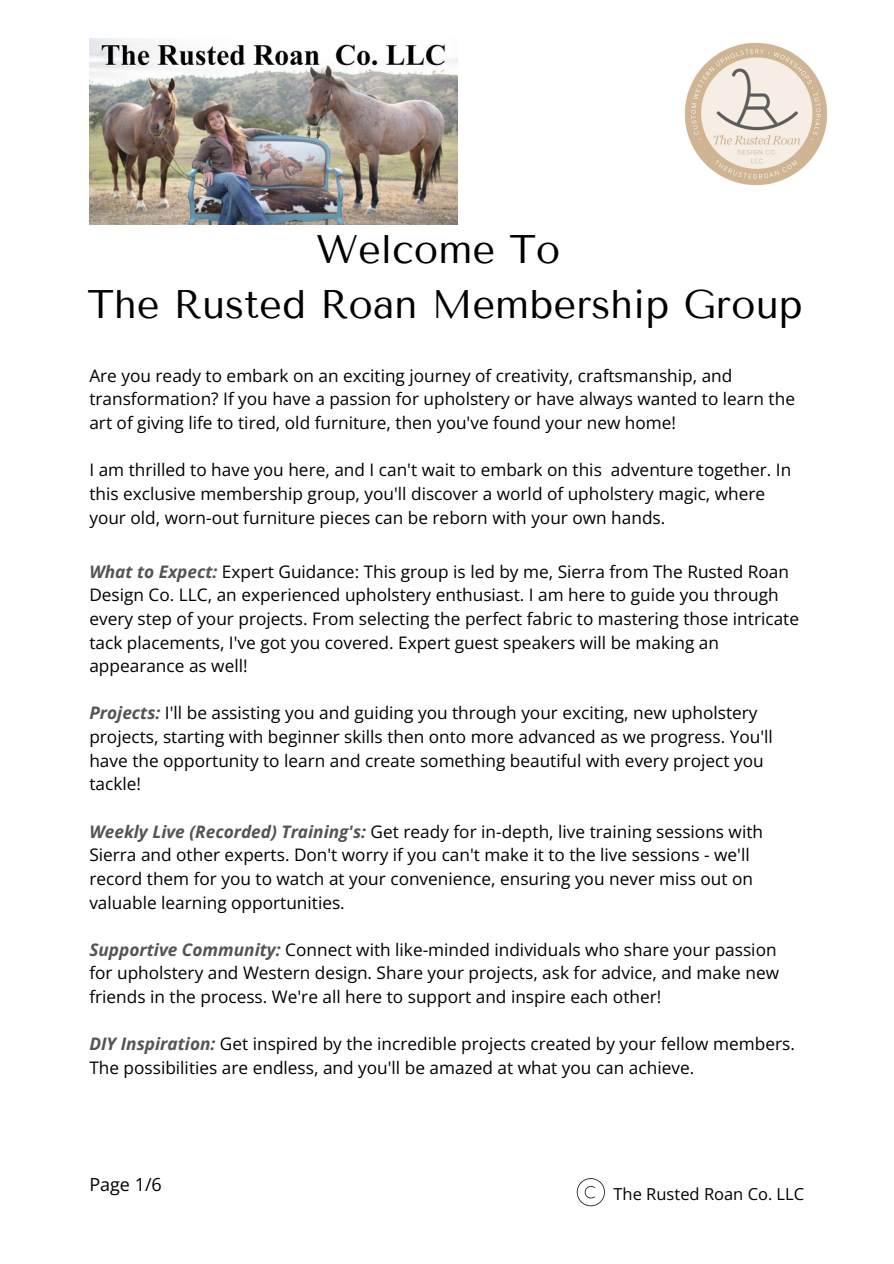
<style>
.page{position:relative;width:894px;height:1264px;background:#fff}
.page>*{position:absolute;margin:0;border:0;box-sizing:border-box;transform-origin:0 0}
.t1{font:39.75px/55.2px "Tenor Sans";color:#000;text-align:center}
.t2{font:18px "Open Sans";color:#000}
.t3{font:17.25px/23.7px "Open Sans";color:#000}
.t4{font:16.5px "Open Sans";color:#000}
.s1{font-weight:700;font-style:italic;color:#545454}
</style>
<div class="page">
<svg style="left:576px;top:1178px;width:28px;height:28px"></svg>
<img style="left:684px;top:42px;width:144px;height:144px">
<img style="left:89px;top:38px;width:368px;height:187px">
<p class="t1" style="left:88px;top:222px;width:716px">Welcome To<br>The Rusted Roan Membership Group</p>
<p class="t3" style="left:89px;top:363px;width:707px">Are you ready to embark on an exciting journey of creativity, craftsmanship, and transformation? If you have a passion for upholstery or have always wanted to learn the art of giving life to tired, old furniture, then you've found your new home!</p>
<p class="t3" style="left:89px;top:458px;width:703px">I am thrilled to have you here, and I can't wait to embark on this adventure together. In this exclusive membership group, you'll discover a world of upholstery magic, where your old, worn-out furniture pieces can be reborn with your own hands.</p>
<h1 class="t3" style="left:89px;top:559px;width:711px"><span class="s1">What to Expect:</span> Expert Guidance: This group is led by me, Sierra from The Rusted Roan Design Co. LLC, an experienced upholstery enthusiast. I am here to guide you through every step of your projects. From selecting the perfect fabric to mastering those intricate tack placements, I've got you covered. Expert guest speakers will be making an appearance as well!</h1>
<p class="t3" style="left:89px;top:701px;width:684px"><span class="s1">Projects:</span> I'll be assisting you and guiding you through your exciting, new upholstery projects, starting with beginner skills then onto more advanced as we progress. You'll have the opportunity to learn and create something beautiful with every project you tackle!</p>
<p class="t3" style="left:89px;top:819px;width:675px"><span class="s1">Weekly Live (Recorded) Training's:</span> Get ready for in-depth, live training sessions with Sierra and other experts. Don't worry if you can't make it to the live sessions - we'll record them for you to watch at your convenience, ensuring you never miss out on valuable learning opportunities.</p>
<p class="t3" style="left:89px;top:937px;width:691px"><span class="s1">Supportive Community:</span> Connect with like-minded individuals who share your passion for upholstery and Western design. Share your projects, ask for advice, and make new friends in the process. We're all here to support and inspire each other!</p>
<p class="t3" style="left:89px;top:1031px;width:706px"><span class="s1">DIY Inspiration:</span> Get inspired by the incredible projects created by your fellow members.<br>The possibilities are endless, and you'll be amazed at what you can achieve.</p>
<p class="t2" style="left:89px;top:1172px;width:74px">Page 1/6</p>
<p class="t4" style="left:613px;top:1182px;width:192px">The Rusted Roan Co. LLC</p>
</div>
